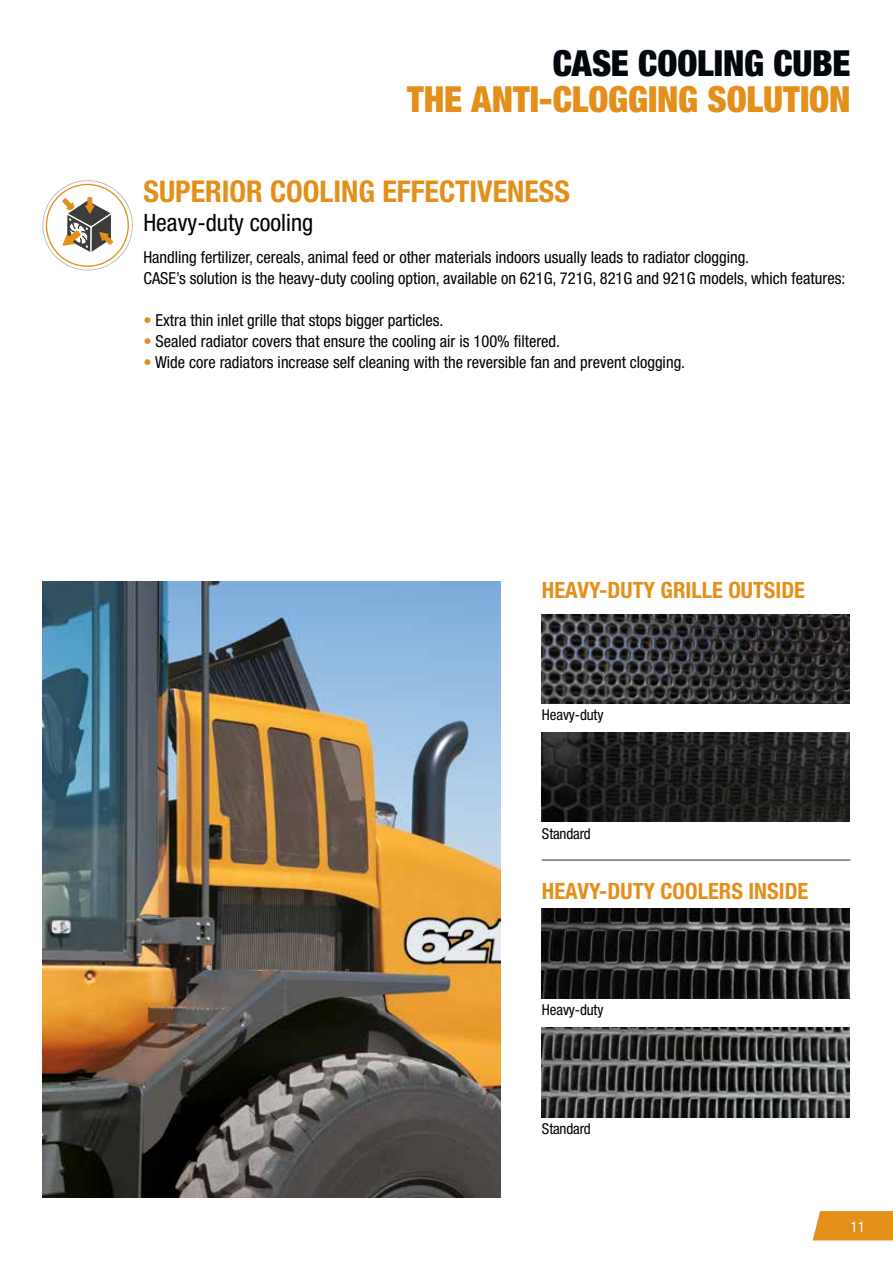
<style>
.page{position:relative;width:893px;height:1263px;background:#fff}
.page>*{position:absolute;margin:0;border:0;box-sizing:border-box;transform-origin:0 0}
.t1{font:900 condensed 36px "Helvetica Neue LT Std";color:#e48f1a}
.t2{font:900 condensed 36px "Helvetica Neue LT Std";letter-spacing:-.005em;color:#02060d}
.t3{font:700 condensed 30px "Helvetica Neue LT Std";color:#e48f1a}
.t4{font:condensed 24px "Helvetica Neue LT Std";color:#000}
.t5{font:700 condensed 22.5px "Helvetica Neue LT Std";color:#e48f1a}
.t6{font:condensed 16.5px/21px "Helvetica Neue LT Std";color:#000}
.t7{font:condensed 15px "Helvetica Neue LT Std";letter-spacing:-.01em;color:#000}
.t8{font:condensed 15px "Helvetica Neue LT Std";color:#fff}
.s1{color:#e48f1a}
</style>
<div class="page">
<svg style="left:813px;top:1211px;width:80px;height:29px;background:#e59424"></svg>
<img style="left:43px;top:582px;width:458px;height:615px">
<hr style="left:542px;top:859px;width:308px;height:2px;background:#706f6f">
<svg style="left:43px;top:180px;width:90px;height:90px"></svg>
<img style="left:542px;top:1028px;width:307px;height:89px">
<img style="left:542px;top:733px;width:307px;height:89px">
<img style="left:542px;top:614px;width:307px;height:89px">
<img style="left:542px;top:909px;width:307px;height:89px">
<h1 class="t2" style="left:553px;top:41px;width:299px">CASE COOLING CUBE</h1>
<h1 class="t1" style="left:407px;top:77px;width:445px">THE ANTI-CLOGGING SOLUTION</h1>
<h2 class="t3" style="left:143px;top:173px;width:428px">SUPERIOR COOLING EFFECTIVENESS</h2>
<h3 class="t4" style="left:143px;top:209px;width:171px">Heavy-duty cooling</h3>
<p class="t6" style="left:143px;top:246px;width:703px">Handling fertilizer, cereals, animal feed or other materials indoors usually leads to radiator clogging.<br>CASE’s solution is the heavy-duty cooling option, available on 621G, 721G, 821G and 921G models, which features:</p>
<p class="t6" style="left:143px;top:309px;width:301px"><span class="s1">•</span> Extra thin inlet grille that stops bigger particles.</p>
<p class="t6" style="left:143px;top:330px;width:418px"><span class="s1">•</span> Sealed radiator covers that ensure the cooling air is 100% filtered.</p>
<p class="t6" style="left:143px;top:351px;width:543px"><span class="s1">•</span> Wide core radiators increase self cleaning with the reversible fan and prevent clogging.</p>
<h3 class="t5" style="left:542px;top:577px;width:265px">HEAVY-DUTY GRILLE OUTSIDE</h3>
<p class="t7" style="left:542px;top:706px;width:63px">Heavy-duty</p>
<p class="t7" style="left:542px;top:825px;width:50px">Standard</p>
<h3 class="t5" style="left:542px;top:878px;width:268px">HEAVY-DUTY COOLERS INSIDE</h3>
<p class="t7" style="left:542px;top:1001px;width:63px">Heavy-duty</p>
<p class="t7" style="left:542px;top:1120px;width:50px">Standard</p>
<p class="t8" style="left:850px;top:1218px;width:16px">11</p>
</div>
